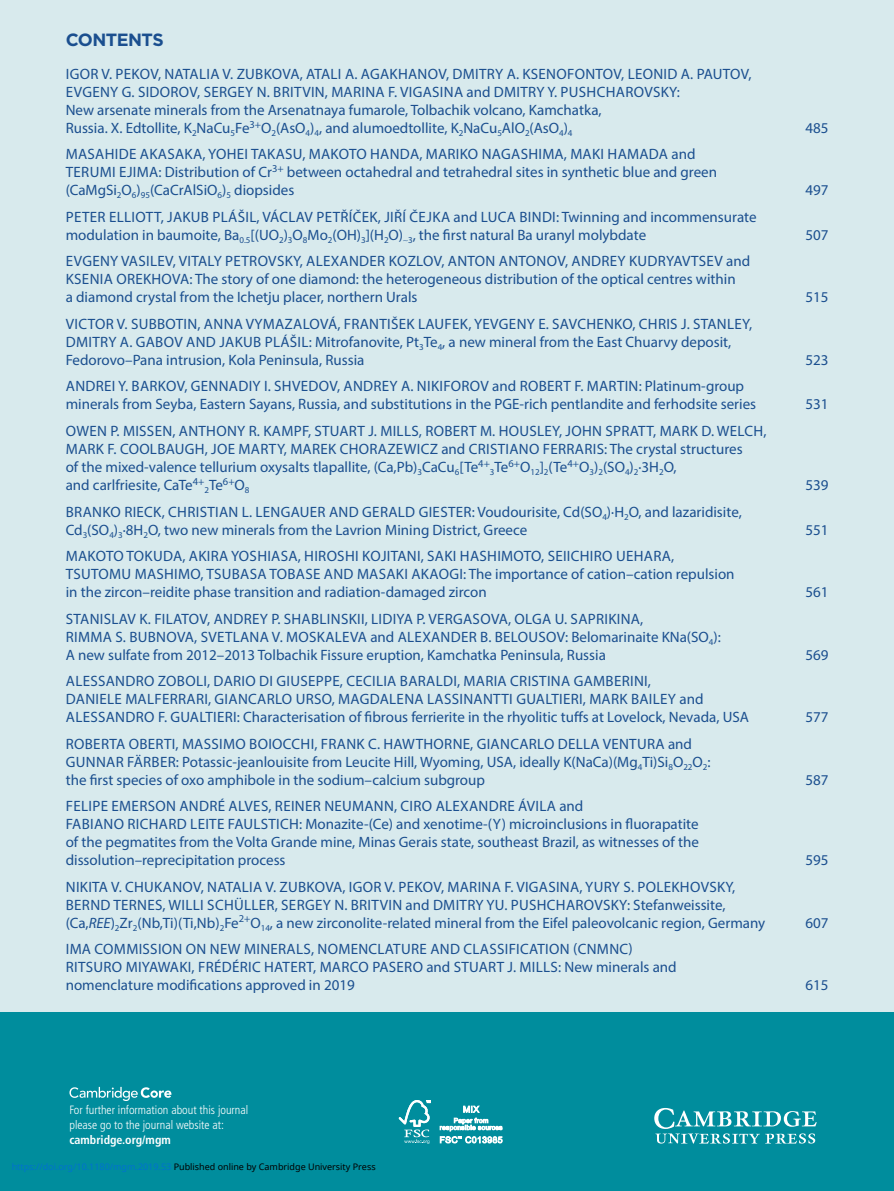
<style>
.page{position:relative;width:894px;height:1191px;background:#fff}
.page>*{position:absolute;margin:0;border:0;box-sizing:border-box;transform-origin:0 0}
.t1{font:700 17.7px "Gotham";letter-spacing:-.035em;color:#1b4f8f}
.t2{font:15px/18px "Myriad Pro";color:#1b4f8f}
.t3{font:15px/18px "Myriad Pro";letter-spacing:.02em;color:#1b4f8f}
.t4{font:300 condensed 12px/15px "Frutiger LT Std";color:#fff}
.t5{font:9px "Noto Sans";color:#000}
.s1{font-style:italic}
.s2{font-weight:700}
.s3{color:#0172cf}
</style>
<div class="page">
<div style="left:0;top:0;width:893px;height:1012px;background:#d8eaed"></div>
<hr style="left:893px;top:0;width:1px;height:1191px;background:#008d9d">
<div style="left:0;top:1012px;width:893px;height:179px;background:#008d9d"></div>
<svg style="left:69px;top:1087px;width:102px;height:14px"></svg>
<svg style="left:398px;top:1100px;width:32px;height:44px"></svg>
<svg style="left:439px;top:1105px;width:63px;height:38px"></svg>
<svg style="left:654px;top:1108px;width:162px;height:35px"></svg>
<p class="t1" style="left:66px;top:33px;width:100px">CONTENTS</p>
<p class="t2" style="left:66px;top:66px;width:687px">IGOR V. PEKOV, NATALIA V. ZUBKOVA, ATALI A. AGAKHANOV, DMITRY A. KSENOFONTOV, LEONID A. PAUTOV, EVGENY G. SIDOROV, SERGEY N. BRITVIN, MARINA F. VIGASINA and DMITRY Y. PUSHCHAROVSKY :<br>New arsenate minerals from the Arsenatnaya fumarole, Tolbachik volcano, Kamchatka,<br>Russia. X. Edtollite, K <sub>2</sub> NaCu <sub>5</sub> Fe <sup>3+</sup> O <sub>2</sub> (AsO <sub>4</sub> ) <sub>4</sub> , and alumoedtollite, K <sub>2</sub> NaCu <sub>5</sub> AlO <sub>2</sub> (AsO <sub>4</sub> ) <sub>4</sub></p>
<p class="t2" style="left:66px;top:146px;width:652px">MASAHIDE AKASAKA, YOHEI TAKASU, MAKOTO HANDA, MARIKO NAGASHIMA, MAKI HAMADA and<br>TERUMI EJIMA : Distribution of Cr <sup>3+</sup> between octahedral and tetrahedral sites in synthetic blue and green (CaMgSi <sub>2</sub> O <sub>6</sub> ) <sub>95</sub> (CaCrAlSiO <sub>6</sub> ) <sub>5</sub> diopsides</p>
<p class="t2" style="left:66px;top:209px;width:692px">PETER ELLIOTT, JAKUB PLÁŠIL, VÁCLAV PETŘÍČEK, JIŘÍ ČEJKA and LUCA BINDI : Twinning and incommensurate modulation in baumoite, Ba <sub>0.5</sub> [(UO <sub>2</sub> ) <sub>3</sub> O <sub>8</sub> Mo <sub>2</sub> (OH) <sub>3</sub> ](H <sub>2</sub> O) ∼<sub>3</sub> , the first natural Ba uranyl molybdate</p>
<p class="t2" style="left:66px;top:253px;width:685px">EVGENY VASILEV, VITALY PETROVSKY, ALEXANDER KOZLOV, ANTON ANTONOV, ANDREY KUDRYAVTSEV and<br>KSENIA OREKHOVA : The story of one diamond: the heterogeneous distribution of the optical centres within<br>a diamond crystal from the Ichetju placer, northern Urals</p>
<p class="t2" style="left:66px;top:316px;width:687px">VICTOR V. SUBBOTIN, ANNA VYMAZALOVÁ, FRANTIŠEK LAUFEK, YEVGENY E. SAVCHENKO, CHRIS J. STANLEY,<br>DMITRY A. GABOV AND JAKUB PLÁŠIL : Mitrofanovite, Pt <sub>3</sub> Te <sub>4</sub> , a new mineral from the East Chuarvy deposit,<br>Fedorovo–Pana intrusion, Kola Peninsula, Russia</p>
<p class="t2" style="left:66px;top:378px;width:691px">ANDREI Y. BARKOV, GENNADIY I. SHVEDOV, ANDREY A. NIKIFOROV and ROBERT F. MARTIN : Platinum-group minerals from Seyba, Eastern Sayans, Russia, and substitutions in the PGE-rich pentlandite and ferhodsite series</p>
<p class="t2" style="left:66px;top:423px;width:702px">OWEN P. MISSEN, ANTHONY R. KAMPF, STUART J. MILLS, ROBERT M. HOUSLEY, JOHN SPRATT, MARK D. WELCH, MARK F. COOLBAUGH, JOE MARTY, MAREK CHORAZEWICZ and CRISTIANO FERRARIS : The crystal structures<br>of the mixed-valence tellurium oxysalts tlapallite, (Ca,Pb) <sub>3</sub> CaCu <sub>6</sub> [Te <sup>4+</sup><sub>3</sub> Te <sup>6+</sup> O <sub>12</sub> ] <sub>2</sub> (Te <sup>4+</sup> O <sub>3</sub> ) <sub>2</sub> (SO <sub>4</sub> ) <sub>2</sub> ·3H <sub>2</sub> O,<br>and carlfriesite, CaTe <sup>4+</sup><sub>2</sub> Te <sup>6+</sup> O <sub>8</sub></p>
<p class="t2" style="left:66px;top:503px;width:677px">BRANKO RIECK, CHRISTIAN L. LENGAUER AND GERALD GIESTER : Voudourisite, Cd(SO <sub>4</sub> )·H <sub>2</sub> O, and lazaridisite,<br>Cd <sub>3</sub> (SO <sub>4</sub> ) <sub>3</sub> ·8H <sub>2</sub> O, two new minerals from the Lavrion Mining District, Greece</p>
<p class="t2" style="left:66px;top:548px;width:670px">MAKOTO TOKUDA, AKIRA YOSHIASA, HIROSHI KOJITANI, SAKI HASHIMOTO, SEIICHIRO UEHARA,<br>TSUTOMU MASHIMO, TSUBASA TOBASE AND MASAKI AKAOGI : The importance of cation–cation repulsion in the zircon–reidite phase transition and radiation-damaged zircon</p>
<p class="t2" style="left:66px;top:610px;width:656px">STANISLAV K. FILATOV, ANDREY P. SHABLINSKII, LIDIYA P. VERGASOVA, OLGA U. SAPRIKINA,<br>RIMMA S. BUBNOVA, SVETLANA V. MOSKALEVA and ALEXANDER B. BELOUSOV : Belomarinaite KNa(SO <sub>4</sub> ):<br>A new sulfate from 2012–2013 Tolbachik Fissure eruption, Kamchatka Peninsula, Russia</p>
<p class="t3" style="left:66px;top:673px;width:684px">ALESSANDRO ZOBOLI, DARIO DI GIUSEPPE, CECILIA BARALDI, MARIA CRISTINA GAMBERINI,<br>DANIELE MALFERRARI, GIANCARLO URSO, MAGDALENA LASSINANTTI GUALTIERI, MARK BAILEY and<br>ALESSANDRO F. GUALTIERI : Characterisation of fibrous ferrierite in the rhyolitic tuffs at Lovelock, Nevada, USA</p>
<p class="t2" style="left:66px;top:735px;width:646px">ROBERTA OBERTI, MASSIMO BOIOCCHI, FRANK C. HAWTHORNE, GIANCARLO DELLA VENTURA and<br>GUNNAR FÄRBER : Potassic-jeanlouisite from Leucite Hill, Wyoming, USA, ideally K(NaCa)(Mg <sub>4</sub> Ti)Si <sub>8</sub> O <sub>22</sub> O <sub>2</sub> : the first species of oxo amphibole in the sodium–calcium subgroup</p>
<p class="t2" style="left:66px;top:798px;width:634px">FELIPE EMERSON ANDRÉ ALVES, REINER NEUMANN, CIRO ALEXANDRE ÁVILA and<br>FABIANO RICHARD LEITE FAULSTICH : Monazite-(Ce) and xenotime-(Y) microinclusions in fluorapatite of the pegmatites from the Volta Grande mine, Minas Gerais state, southeast Brazil, as witnesses of the dissolution–reprecipitation process</p>
<p class="t3" style="left:66px;top:879px;width:700px">NIKITA V. CHUKANOV, NATALIA V. ZUBKOVA, IGOR V. PEKOV, MARINA F. VIGASINA, YURY S. POLEKHOVSKY,<br>BERND TERNES, WILLI SCHÜLLER, SERGEY N. BRITVIN and DMITRY YU. PUSHCHAROVSKY : Stefanweissite,<br>(Ca, <span class="s1">REE</span> ) <sub>2</sub> Zr <sub>2</sub> (Nb,Ti)(Ti,Nb) <sub>2</sub> Fe <sup>2+</sup> O <sub>14</sub> , a new zirconolite-related mineral from the Eifel paleovolcanic region, Germany</p>
<p class="t3" style="left:66px;top:941px;width:612px">IMA COMMISSION ON NEW MINERALS, NOMENCLATURE AND CLASSIFICATION (CNMNC)<br>RITSURO MIYAWAKI, FRÉDÉRIC HATERT, MARCO PASERO and STUART J. MILLS : New minerals and nomenclature modifications approved in 2019</p>
<p class="t2" style="left:805px;top:120px;width:25px">485</p>
<p class="t2" style="left:805px;top:182px;width:25px">497</p>
<p class="t2" style="left:805px;top:227px;width:25px">507</p>
<p class="t2" style="left:805px;top:289px;width:25px">515</p>
<p class="t2" style="left:805px;top:352px;width:25px">523</p>
<p class="t2" style="left:805px;top:396px;width:25px">531</p>
<p class="t2" style="left:805px;top:477px;width:25px">539</p>
<p class="t2" style="left:805px;top:521px;width:25px">551</p>
<p class="t2" style="left:805px;top:584px;width:25px">561</p>
<p class="t2" style="left:805px;top:646px;width:25px">569</p>
<p class="t2" style="left:805px;top:709px;width:25px">577</p>
<p class="t2" style="left:805px;top:772px;width:25px">587</p>
<p class="t2" style="left:805px;top:852px;width:25px">595</p>
<p class="t2" style="left:805px;top:915px;width:25px">607</p>
<p class="t2" style="left:805px;top:977px;width:25px">615</p>
<p class="t4" style="left:69px;top:1103px;width:180px">For further information about this journal please go to the journal website at: <span class="s2">cambridge.org/mgm</span></p>
<p class="t5" style="left:12px;top:1160px;width:365px"><span class="s3">https://doi.org/10.1180/mgm.2019.53</span> Published online by Cambridge University Press</p>
</div>
